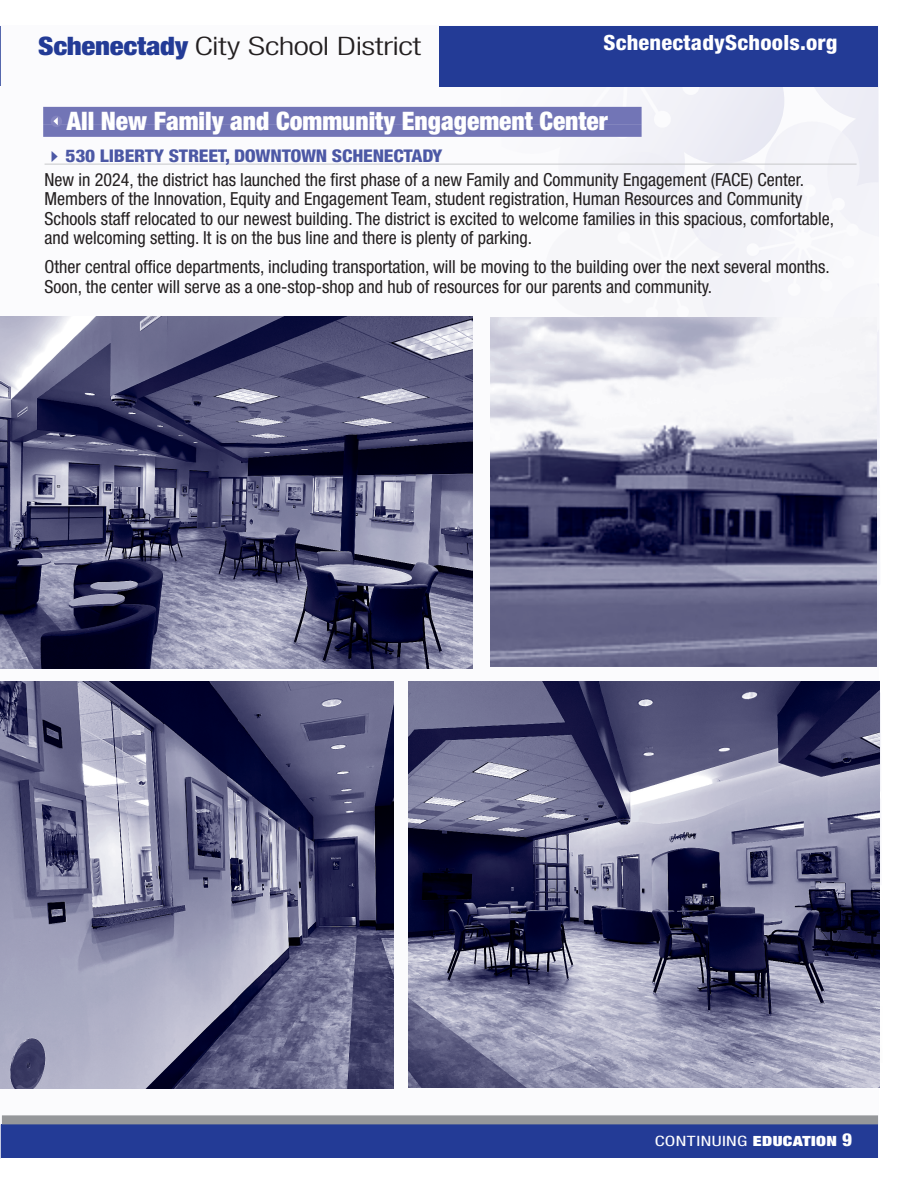
<style>
.page{position:relative;width:918px;height:1188px;background:#fff}
.page>*{position:absolute;margin:0;border:0;box-sizing:border-box;transform-origin:0 0}
.course_section_heade{font:900 condensed 25.5px "Helvetica Neue LT Std";color:#fff}
.t1{font:300 condensed 25.5px "Helvetica Neue LT Std";letter-spacing:-.015em;color:#231f20;scale:1.39 1}
.t2{font:800 condensed 21px "Helvetica Neue LT Std";letter-spacing:.01em;color:#fff;scale:1.07 1}
.course_description{font:condensed 18px/19.5px "Helvetica Neue LT Std";color:#231f20}
.t3{font:800 condensed 17.55px "Helvetica Neue LT Std";letter-spacing:-.01em;color:#4c58a5;scale:1.1 1}
.t4{font:condensed 14.25px "Helvetica Neue LT Std";letter-spacing:.015em;color:#fff;scale:1.34 1}
.s1{font-weight:900;color:#233b96}
.s2{font-weight:900;font-size:14.1px}
.s3{font-weight:800;font-size:18px}
</style>
<div class="page">
<svg style="left:879px;top:681px;width:2px;height:232px"></svg>
<svg style="left:878px;top:114px;width:2px;height:471px"></svg>
<svg style="left:879px;top:979px;width:1px;height:86px"></svg>
<div style="left:0;top:26px;width:878px;height:1132px;background:#fbfbfd"></div>
<div style="left:440px;top:26px;width:438px;height:61px;background:#233b96"></div>
<div style="left:1px;top:1124px;width:877px;height:34px;background:#233b96"></div>
<div style="left:2px;top:1115px;width:876px;height:9px;background:#95979a"></div>
<hr style="left:45px;top:164px;width:812px;height:1px;background:#c7c8ca">
<div style="left:43px;top:107px;width:599px;height:18px;background:#7275b6"></div>
<div style="left:43px;top:125px;width:599px;height:12px;background:#7275b6"></div>
<div style="left:51px;top:116px;width:11px;height:11px;background:#8384bf;border-radius:50%"></div>
<svg style="left:53px;top:117px;width:5px;height:8px"></svg>
<img style="left:0;top:317px;width:472px;height:352px">
<img style="left:408px;top:681px;width:471px;height:406px">
<img style="left:0;top:681px;width:394px;height:408px">
<img style="left:490px;top:317px;width:387px;height:350px">
<h1 class="t1" style="left:38px;top:31px;width:277px"><span class="s1">Schenectady</span> City School District</h1>
<p class="t2" style="left:603px;top:30px;width:220px">SchenectadySchools.org</p>
<p class="course_section_heade" style="left:67px;top:105px;width:542px">All New Family and Community Engagement Center</p>
<p class="t3" style="left:66px;top:144px;width:344px">530 LIBERTY STREET, DOWNTOWN SCHENECTADY</p>
<p class="course_description" style="left:45px;top:170px;width:791px">New in 2024, the district has launched the first phase of a new Family and Community Engagement (FACE) Center.<br>Members of the Innovation, Equity and Engagement Team, student registration, Human Resources and Community Schools staff relocated to our newest building. The district is excited to welcome families in this spacious, comfortable, and welcoming setting. It is on the bus line and there is plenty of parking.</p>
<p class="course_description" style="left:45px;top:257px;width:787px">Other central office departments, including transportation, will be moving to the building over the next several months.<br>Soon, the center will serve as a one-stop-shop and hub of resources for our parents and community.</p>
<p class="t4" style="left:655px;top:1133px;width:149px">CONTINUING <span class="s2">EDUCATION</span> <span class="s3">9</span></p>
</div>
